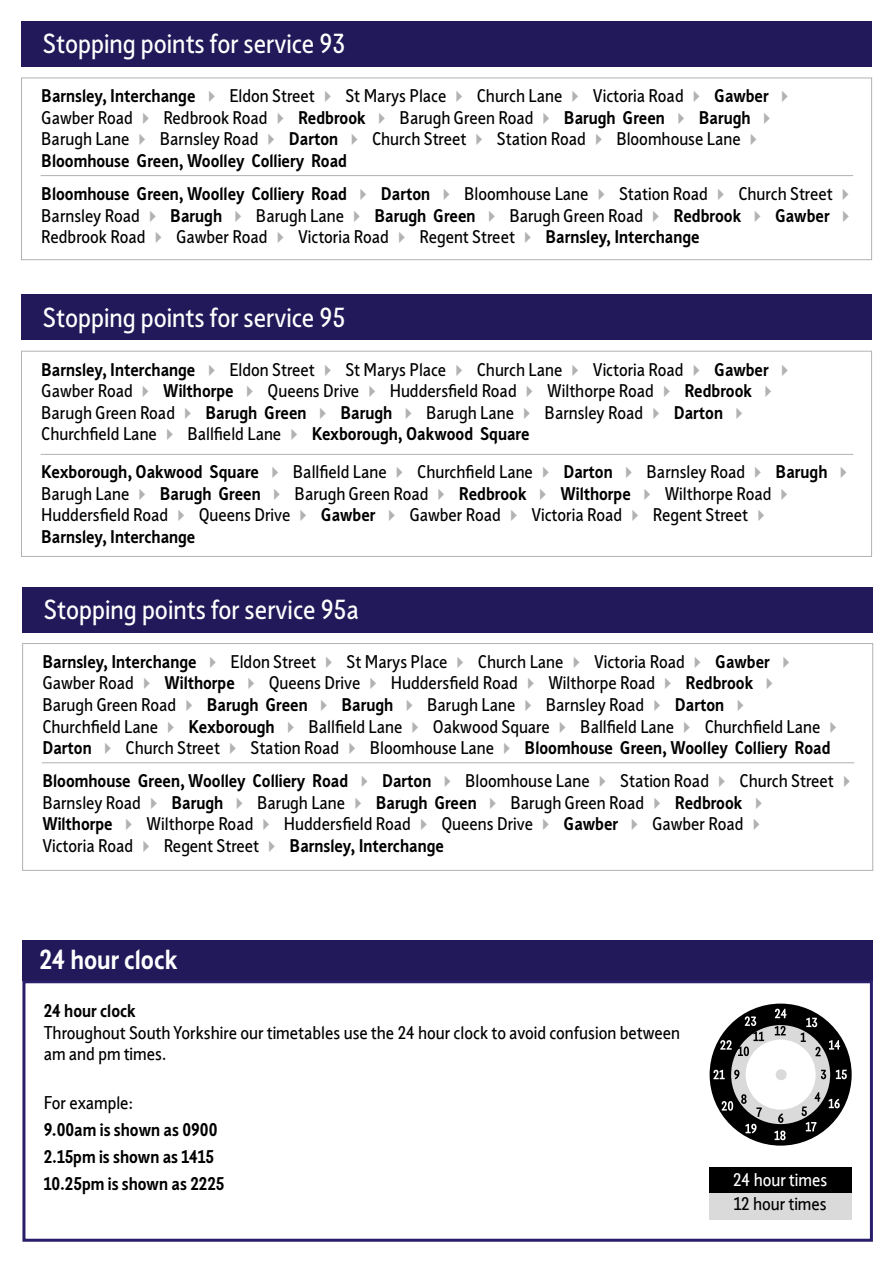
<style>
.page{position:relative;width:893px;height:1263px;background:#fff}
.page>*{position:absolute;margin:0;border:0;box-sizing:border-box;transform-origin:0 0}
.t1{font:27px "Sheffield Sans 2";color:#fff}
.t2{font:700 27px "Sheffield Sans 2";color:#fff}
.t3{font:18px/21.6px "Sheffield Sans 2";color:#000}
.t4{font:18px/21.6px "Sheffield Sans Karto";color:#000}
.t5{font:700 18px/27px "Sheffield Sans 2";color:#000}
.t6{font:18px "Sheffield Sans Karto";color:#fff}
.s1{font-weight:700}
.s2{color:#b3b2b2}
</style>
<div class="page">
<svg style="left:21px;top:78px;width:851px;height:182px"></svg>
<div style="left:21px;top:21px;width:851px;height:46px;background:#211959"></div>
<svg style="left:21px;top:351px;width:851px;height:206px"></svg>
<div style="left:21px;top:294px;width:851px;height:46px;background:#211959"></div>
<svg style="left:22px;top:643px;width:851px;height:228px"></svg>
<div style="left:22px;top:587px;width:851px;height:45px;background:#211959"></div>
<div style="left:22px;top:940px;width:851px;height:40px;background:#211959"></div>
<div style="left:22px;top:980px;width:851px;height:262px;border:3px solid #281e69"></div>
<div style="left:710px;top:1167px;width:142px;height:26px;background:#000"></div>
<div style="left:710px;top:1193px;width:142px;height:26px;background:#dadada"></div>
<div style="left:710px;top:1003px;width:142px;height:142px;background:#000;border-radius:50%"></div>
<svg style="left:729px;top:1023px;width:103px;height:103px;background:#bfbfbf"></svg>
<div style="left:727px;top:1020px;width:108px;height:108px;border:4px solid #000;border-radius:50%"></div>
<div style="left:746px;top:1039px;width:70px;height:70px;background:#fff;border-radius:50%"></div>
<div style="left:776px;top:1069px;width:11px;height:11px;background:#dadada;border-radius:50%"></div>
<svg style="left:775px;top:1009px;width:12px;height:9px"></svg>
<svg style="left:775px;top:1026px;width:11px;height:9px"></svg>
<svg style="left:801px;top:1018px;width:20px;height:38px"></svg>
<svg style="left:829px;top:1040px;width:11px;height:9px"></svg>
<svg style="left:836px;top:1069px;width:11px;height:10px"></svg>
<svg style="left:821px;top:1070px;width:5px;height:9px"></svg>
<svg style="left:829px;top:1099px;width:11px;height:9px"></svg>
<svg style="left:806px;top:1122px;width:11px;height:9px"></svg>
<svg style="left:774px;top:1130px;width:12px;height:10px"></svg>
<svg style="left:745px;top:1124px;width:11px;height:9px"></svg>
<svg style="left:722px;top:1101px;width:11px;height:10px"></svg>
<svg style="left:713px;top:1070px;width:12px;height:9px"></svg>
<svg style="left:720px;top:1040px;width:12px;height:10px"></svg>
<svg style="left:745px;top:1016px;width:11px;height:10px"></svg>
<svg style="left:778px;top:1113px;width:5px;height:10px"></svg>
<svg style="left:802px;top:1106px;width:5px;height:10px"></svg>
<svg style="left:814px;top:1092px;width:6px;height:10px"></svg>
<svg style="left:756px;top:1107px;width:6px;height:10px"></svg>
<svg style="left:741px;top:1094px;width:6px;height:10px"></svg>
<svg style="left:734px;top:1070px;width:5px;height:9px"></svg>
<svg style="left:738px;top:1032px;width:26px;height:24px"></svg>
<h1 class="t1" style="left:43px;top:26px;width:304px">Stopping points for service 93</h1>
<p class="t3" style="left:41px;top:85px;width:754px"><span class="s1">Barnsley, Interchange</span> <span class="s2">✔</span> Eldon Street <span class="s2">✔</span> St Marys Place <span class="s2">✔</span> Church Lane <span class="s2">✔</span> Victoria Road <span class="s2">✔</span> <span class="s1">Gawber</span> <span class="s2">✔ </span>Gawber Road <span class="s2">✔</span> Redbrook Road <span class="s2">✔</span> <span class="s1">Redbrook</span> <span class="s2">✔</span> Barugh Green Road <span class="s2">✔</span> <span class="s1">Barugh Green</span> <span class="s2">✔</span> <span class="s1">Barugh</span> <span class="s2">✔ </span>Barugh Lane <span class="s2">✔</span> Barnsley Road <span class="s2">✔</span> <span class="s1">Darton</span> <span class="s2">✔</span> Church Street <span class="s2">✔</span> Station Road <span class="s2">✔</span> Bloomhouse Lane <span class="s2">✔ </span><span class="s1">Bloomhouse Green, Woolley Colliery Road</span></p>
<p class="t3" style="left:41px;top:182px;width:815px;text-align:justify"><span class="s1">Bloomhouse Green, Woolley Colliery Road</span> <span class="s2">✔</span> <span class="s1">Darton</span> <span class="s2">✔</span> Bloomhouse Lane <span class="s2">✔</span> Station Road <span class="s2">✔</span> Church Street <span class="s2">✔ </span>Barnsley Road <span class="s2">✔</span> <span class="s1">Barugh</span> <span class="s2">✔</span> Barugh Lane <span class="s2">✔</span> <span class="s1">Barugh Green</span> <span class="s2">✔</span> Barugh Green Road <span class="s2">✔</span> <span class="s1">Redbrook</span> <span class="s2">✔</span> <span class="s1">Gawber</span> <span class="s2">✔ </span>Redbrook Road <span class="s2">✔</span> Gawber Road <span class="s2">✔</span> Victoria Road <span class="s2">✔</span> Regent Street <span class="s2">✔</span> <span class="s1">Barnsley, Interchange</span></p>
<h1 class="t1" style="left:43px;top:299px;width:304px">Stopping points for service 95</h1>
<p class="t3" style="left:41px;top:358px;width:754px"><span class="s1">Barnsley, Interchange</span> <span class="s2">✔</span> Eldon Street <span class="s2">✔</span> St Marys Place <span class="s2">✔</span> Church Lane <span class="s2">✔</span> Victoria Road <span class="s2">✔</span> <span class="s1">Gawber</span> <span class="s2">✔ </span>Gawber Road <span class="s2">✔</span> <span class="s1">Wilthorpe</span> <span class="s2">✔</span> Queens Drive <span class="s2">✔</span> Huddersfield Road <span class="s2">✔</span> Wilthorpe Road <span class="s2">✔</span> <span class="s1">Redbrook</span> <span class="s2">✔ </span>Barugh Green Road <span class="s2">✔</span> <span class="s1">Barugh Green</span> <span class="s2">✔</span> <span class="s1">Barugh</span> <span class="s2">✔</span> Barugh Lane <span class="s2">✔</span> Barnsley Road <span class="s2">✔</span> <span class="s1">Darton</span> <span class="s2">✔ </span>Churchfield Lane <span class="s2">✔</span> Ballfield Lane <span class="s2">✔</span> <span class="s1">Kexborough, Oakwood Square</span></p>
<p class="t3" style="left:41px;top:460px;width:813px"><span class="s1">Kexborough, Oakwood Square</span> <span class="s2">✔</span> Ballfield Lane <span class="s2">✔</span> Churchfield Lane <span class="s2">✔</span> <span class="s1">Darton</span> <span class="s2">✔</span> Barnsley Road <span class="s2">✔</span> <span class="s1">Barugh</span> <span class="s2">✔ </span>Barugh Lane <span class="s2">✔</span> <span class="s1">Barugh Green</span> <span class="s2">✔</span> Barugh Green Road <span class="s2">✔</span> <span class="s1">Redbrook</span> <span class="s2">✔</span> <span class="s1">Wilthorpe</span> <span class="s2">✔</span> Wilthorpe Road <span class="s2">✔ </span>Huddersfield Road <span class="s2">✔</span> Queens Drive <span class="s2">✔</span> <span class="s1">Gawber</span> <span class="s2">✔</span> Gawber Road <span class="s2">✔</span> Victoria Road <span class="s2">✔</span> Regent Street <span class="s2">✔<br></span><span class="s1">Barnsley, Interchange</span></p>
<h1 class="t1" style="left:44px;top:591px;width:317px">Stopping points for service 95a</h1>
<p class="t3" style="left:42px;top:650px;width:801px"><span class="s1">Barnsley, Interchange</span> <span class="s2">✔</span> Eldon Street <span class="s2">✔</span> St Marys Place <span class="s2">✔</span> Church Lane <span class="s2">✔</span> Victoria Road <span class="s2">✔</span> <span class="s1">Gawber</span> <span class="s2">✔ </span>Gawber Road <span class="s2">✔</span> <span class="s1">Wilthorpe</span> <span class="s2">✔</span> Queens Drive <span class="s2">✔</span> Huddersfield Road <span class="s2">✔</span> Wilthorpe Road <span class="s2">✔</span> <span class="s1">Redbrook</span> <span class="s2">✔<br></span>Barugh Green Road <span class="s2">✔</span> <span class="s1">Barugh Green</span> <span class="s2">✔</span> <span class="s1">Barugh</span> <span class="s2">✔</span> Barugh Lane <span class="s2">✔</span> Barnsley Road <span class="s2">✔</span> <span class="s1">Darton</span> <span class="s2">✔<br></span>Churchfield Lane <span class="s2">✔</span> <span class="s1">Kexborough</span> <span class="s2">✔</span> Ballfield Lane <span class="s2">✔</span> Oakwood Square <span class="s2">✔</span> Ballfield Lane <span class="s2">✔</span> Churchfield Lane <span class="s2">✔ </span><span class="s1">Darton</span> <span class="s2">✔</span> Church Street <span class="s2">✔</span> Station Road <span class="s2">✔</span> Bloomhouse Lane <span class="s2">✔</span> <span class="s1">Bloomhouse Green, Woolley Colliery Road</span></p>
<p class="t3" style="left:42px;top:769px;width:814px"><span class="s1">Bloomhouse Green, Woolley Colliery Road</span> <span class="s2">✔</span> <span class="s1">Darton</span> <span class="s2">✔</span> Bloomhouse Lane <span class="s2">✔</span> Station Road <span class="s2">✔</span> Church Street <span class="s2">✔ </span>Barnsley Road <span class="s2">✔</span> <span class="s1">Barugh</span> <span class="s2">✔</span> Barugh Lane <span class="s2">✔</span> <span class="s1">Barugh Green</span> <span class="s2">✔</span> Barugh Green Road <span class="s2">✔</span> <span class="s1">Redbrook</span> <span class="s2">✔<br></span><span class="s1">Wilthorpe</span> <span class="s2">✔</span> Wilthorpe Road <span class="s2">✔</span> Huddersfield Road <span class="s2">✔</span> Queens Drive <span class="s2">✔</span> <span class="s1">Gawber</span> <span class="s2">✔</span> Gawber Road <span class="s2">✔<br></span>Victoria Road <span class="s2">✔</span> Regent Street <span class="s2">✔</span> <span class="s1">Barnsley, Interchange</span></p>
<h1 class="t2" style="left:39px;top:941px;width:140px">24 hour clock</h1>
<p class="t5" style="left:44px;top:997px;width:94px">24 hour clock</p>
<p class="t4" style="left:44px;top:1022px;width:638px">Throughout South Yorkshire our timetables use the 24 hour clock to avoid confusion between am and pm times.</p>
<p class="t4" style="left:44px;top:1092px;width:91px">For example:</p>
<p class="t5" style="left:44px;top:1116px;width:182px">9.00am is shown as 0900<br>2.15pm is shown as 1415<br>10.25pm is shown as 2225</p>
<p class="t6" style="left:733px;top:1170px;width:96px">24 hour times</p>
<p class="t4" style="left:734px;top:1194px;width:95px">12 hour times</p>
</div>
